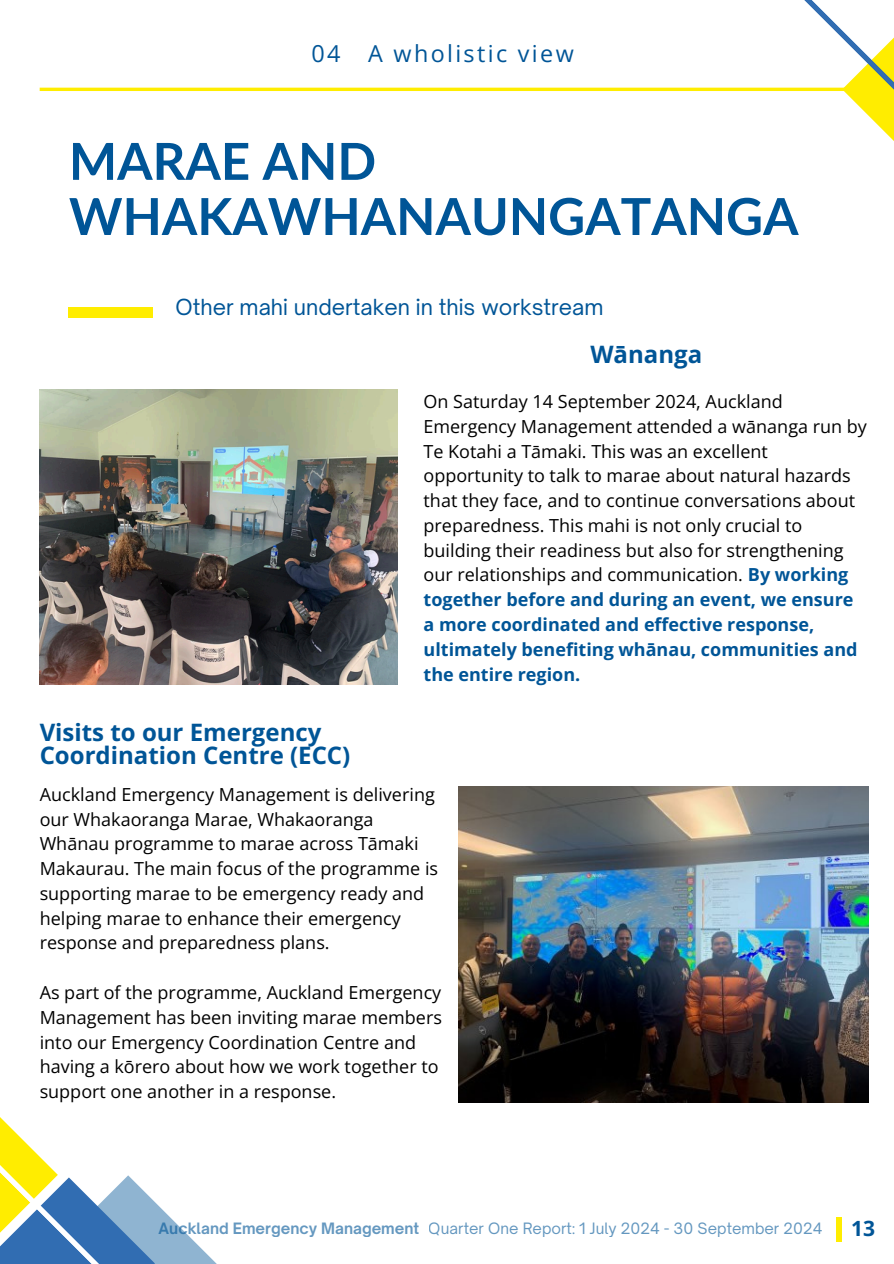
<style>
.page{position:relative;width:894px;height:1264px;background:#fff}
.page>*{position:absolute;margin:0;border:0;box-sizing:border-box;transform-origin:0 0}
.t1{font:700 51px/55.2px "Lato";color:#005597}
.t2{font:700 24px/23.7px "Open Sans";color:#005597}
.t3{font:23.4px "Open Sans";letter-spacing:.1em;color:#005597}
.t4{font:21.15px "Open Sauce One";color:#005597}
.t5{font:700 21px "Open Sans";color:#005597}
.t6{font:18px/24.8px "Open Sans";color:#000}
.t7{font:15px "Open Sauce One";color:#005597}
.s1{font-weight:700;color:#005597}
.s2{font-weight:700}
</style>
<div class="page">
<svg style="left:782px;top:0;width:111px;height:140px"></svg>
<div style="left:69px;top:307px;width:84px;height:10px;background:#ffed00"></div>
<svg style="left:128px;top:1175px;width:88px;height:88px"></svg>
<svg style="left:128px;top:1177px;width:27px;height:86px;fill:#8fb4d1"></svg>
<svg style="left:0;top:1119px;width:128px;height:144px"></svg>
<div style="left:836px;top:1216px;width:5px;height:25px;background:#ffed00"></div>
<img style="left:40px;top:389px;width:357px;height:295px">
<img style="left:459px;top:786px;width:409px;height:316px">
<hr style="left:40px;top:88px;width:811px;height:3px;background:#ffed00">
<h6 class="t3" style="left:311px;top:37px;width:264px">04 A wholistic view</h6>
<p class="t1" style="left:69px;top:132px;width:730px">MARAE AND<br>WHAKAWHANAUNGATANGA</p>
<h5 class="t4" style="left:175px;top:294px;width:429px">Other mahi undertaken in this workstream</h5>
<h2 class="t2" style="left:590px;top:342px;width:113px">Wānanga</h2>
<p class="t2" style="left:40px;top:719px;width:312px">Visits to our Emergency<br>Coordination Centre (ECC)</p>
<h2 class="t6" style="left:423px;top:389px;width:444px">On Saturday 14 September 2024, Auckland Emergency Management attended a wānanga run by Te Kotahi a Tāmaki. This was an excellent opportunity to talk to marae about natural hazards that they face, and to continue conversations about preparedness. This mahi is not only crucial to building their readiness but also for strengthening our relationships and communication. <span class="s1">By working together before and during an event, we ensure a more coordinated and effective response, ultimately benefiting whānau, communities and the entire region.</span></h2>
<h5 class="t6" style="left:40px;top:781px;width:400px">Auckland Emergency Management is delivering our Whakaoranga Marae, Whakaoranga Whānau programme to marae across Tāmaki Makaurau. The main focus of the programme is supporting marae to be emergency ready and helping marae to enhance their emergency response and preparedness plans.</h5>
<h5 class="t6" style="left:40px;top:979px;width:403px">As part of the programme, Auckland Emergency Management has been inviting marae members into our Emergency Coordination Centre and having a kōrero about how we work together to support one another in a response.</h5>
<p class="t7" style="left:158px;top:1218px;width:665px"><span class="s2">Auckland Emergency Management</span> Quarter One Report: 1 July 2024 - 30 September 2024</p>
<p class="t5" style="left:850px;top:1213px;width:25px">13</p>
</div>
